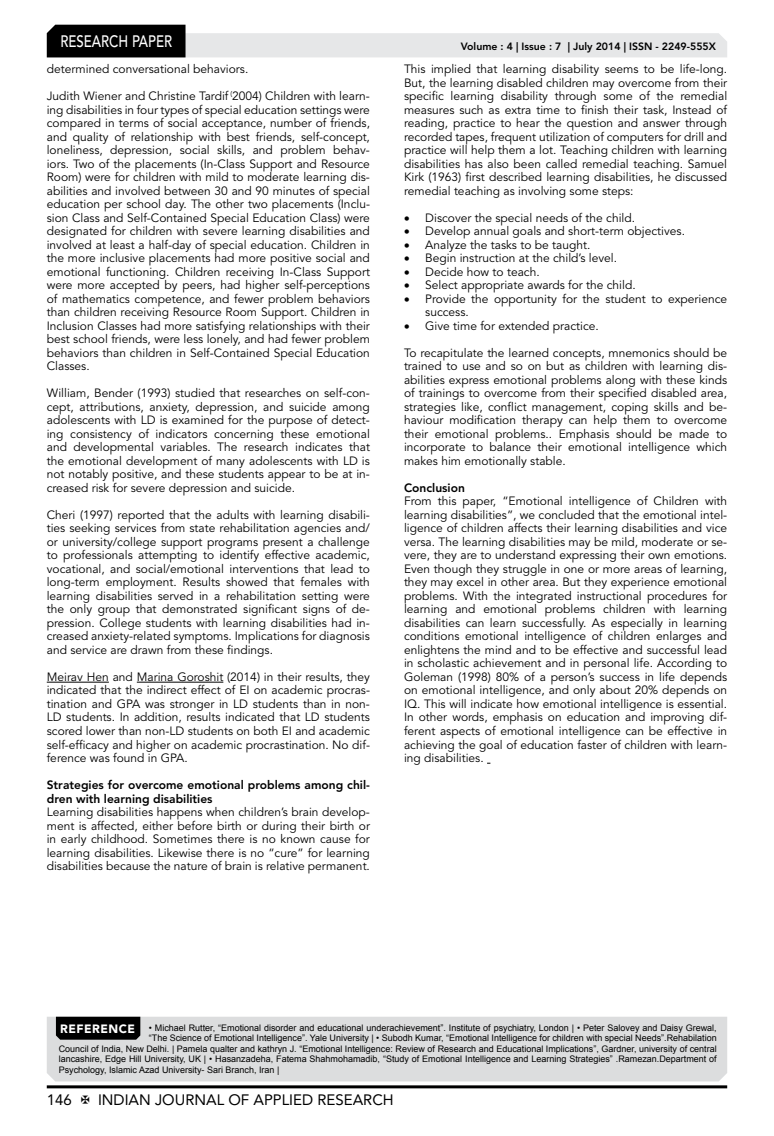
<style>
.page{position:relative;width:774px;height:1136px;background:#fff}
.page>*{position:absolute;margin:0;border:0;box-sizing:border-box;transform-origin:0 0}
.t1{font:500 16.5px "Avenir LT Std";color:#fff;scale:.8 1}
.t2{font:15px "Avenir LT Std";color:#000}
.t3{font:12px/13.5px "Avenir LT Std";color:#000;text-align:justify}
.t4{font:800 12px/13.5px "Avenir LT Std";color:#000}
.t5{font:800 10.5px "Avenir LT Std";color:#000}
.t6{font:9px "Arial";color:#000}
.s1{font-family:"Avenir LT Std";font-weight:900;font-size:12px;color:#fff}
</style>
<div class="page">
<hr style="left:47px;top:1085px;width:680px;height:3px;background:#000">
<svg style="left:47px;top:25px;width:680px;height:32px"></svg>
<div style="left:47px;top:1016px;width:680px;height:65px;background:#dcddde"></div>
<div style="left:56px;top:1016px;width:84px;height:23px;background:#000"></div>
<hr style="left:47px;top:681px;width:62px;height:1px;background:#000">
<hr style="left:137px;top:681px;width:86px;height:1px;background:#000">
<h1 class="t1" style="left:60px;top:32px;width:139px">RESEARCH PAPER</h1>
<p class="t3" style="left:47px;top:62px;width:203px">determined conversational behaviors.</p>
<p class="t3" style="left:47px;top:89px;width:325px">Judith Wiener and Christine Tardif <sup>(</sup>2004) Children with learn&shy;ing disabilities in four types of special education settings were compared in terms of social acceptance, number of friends, and quality of relationship with best friends, self-concept, loneliness, depression, social skills, and problem behav&shy;iors. Two of the placements (In-Class Support and Resource Room) were for children with mild to moderate learning dis&shy;abilities and involved between 30 and 90 minutes of special education per school day. The other two placements (Inclu&shy;sion Class and Self-Contained Special Education Class) were designated for children with severe learning disabilities and involved at least a half-day of special education. Children in the more inclusive placements had more positive social and emotional functioning. Children receiving In-Class Support were more accepted by peers, had higher self-perceptions of mathematics competence, and fewer problem behaviors than children receiving Resource Room Support. Children in Inclusion Classes had more satisfying relationships with their best school friends, were less lonely, and had fewer problem behaviors than children in Self-Contained Special Education Classes.</p>
<p class="t3" style="left:47px;top:386px;width:325px">William, Bender (1993) studied that researches on self-con&shy;cept, attributions, anxiety, depression, and suicide among adolescents with LD is examined for the purpose of detect&shy;ing consistency of indicators concerning these emotional and developmental variables. The research indicates that the emotional development of many adolescents with LD is not notably positive, and these students appear to be at in&shy;creased risk for severe depression and suicide.</p>
<p class="t3" style="left:47px;top:508px;width:325px">Cheri (1997) reported that the adults with learning disabili&shy;ties seeking services from state rehabilitation agencies and/ or university/college support programs present a challenge to professionals attempting to identify effective academic, vocational, and social/emotional interventions that lead to long-term employment. Results showed that females with learning disabilities served in a rehabilitation setting were the only group that demonstrated significant signs of de&shy;pression. College students with learning disabilities had in&shy;creased anxiety-related symptoms. Implications for diagnosis and service are drawn from these findings.</p>
<p class="t3" style="left:47px;top:670px;width:325px">Meirav Hen and Marina Goroshit (2014) in their results, they indicated that the indirect effect of EI on academic procras&shy;tination and GPA was stronger in LD students than in non-LD students. In addition, results indicated that LD students scored lower than non-LD students on both EI and academic self-efficacy and higher on academic procrastination. No dif&shy;ference was found in GPA.</p>
<p class="t4" style="left:47px;top:778px;width:325px">Strategies for overcome emotional problems among chil&shy;dren with learning disabilities</p>
<p class="t3" style="left:47px;top:805px;width:325px">Learning disabilities happens when children’s brain develop&shy;ment is affected, either before birth or during their birth or in early childhood. Sometimes there is no known cause for learning disabilities. Likewise there is no “cure” for learning disabilities because the nature of brain is relative permanent.</p>
<p class="t5" style="left:461px;top:41px;width:257px">Volume : 4 | Issue : 7 | July 2014 | ISSN - 2249-555X</p>
<p class="t3" style="left:404px;top:62px;width:325px">This implied that learning disability seems to be life-long.<br>But, the learning disabled children may overcome from their specific learning disability through some of the remedial measures such as extra time to finish their task, Instead of reading, practice to hear the question and answer through recorded tapes, frequent utilization of computers for drill and practice will help them a lot. Teaching children with learning disabilities has also been called remedial teaching. Samuel Kirk (1963) first described learning disabilities, he discussed remedial teaching as involving some steps:</p>
<p class="t3" style="left:404px;top:211px;width:233px">• Discover the special needs of the child.</p>
<p class="t3" style="left:404px;top:224px;width:283px">• Develop annual goals and short-term objectives.</p>
<p class="t3" style="left:404px;top:238px;width:188px">• Analyze the tasks to be taught.</p>
<p class="t3" style="left:404px;top:251px;width:215px">• Begin instruction at the child’s level.</p>
<p class="t3" style="left:404px;top:265px;width:137px">• Decide how to teach.</p>
<p class="t3" style="left:404px;top:278px;width:233px">• Select appropriate awards for the child.</p>
<p class="t3" style="left:425px;top:292px;width:303px;text-indent:-21px">• Provide the opportunity for the student to experience success.</p>
<p class="t3" style="left:404px;top:319px;width:196px">• Give time for extended practice.</p>
<p class="t3" style="left:404px;top:346px;width:325px">To recapitulate the learned concepts, mnemonics should be trained to use and so on but as children with learning dis&shy;abilities express emotional problems along with these kinds of trainings to overcome from their specified disabled area, strategies like, conflict management, coping skills and be&shy;haviour modification therapy can help them to overcome their emotional problems.. Emphasis should be made to incorporate to balance their emotional intelligence which makes him emotionally stable.</p>
<p class="t4" style="left:404px;top:481px;width:62px">Conclusion</p>
<p class="t3" style="left:404px;top:494px;width:325px">From this paper, “Emotional intelligence of Children with learning disabilities”, we concluded that the emotional intel&shy;ligence of children affects their learning disabilities and vice versa. The learning disabilities may be mild, moderate or se&shy;vere, they are to understand expressing their own emotions.<br>Even though they struggle in one or more areas of learning, they may excel in other area. But they experience emotional problems. With the integrated instructional procedures for learning and emotional problems children with learning disabilities can learn successfully. As especially in learning conditions emotional intelligence of children enlarges and enlightens the mind and to be effective and successful lead in scholastic achievement and in personal life. According to Goleman (1998) 80% of a person’s success in life depends on emotional intelligence, and only about 20% depends on IQ. This will indicate how emotional intelligence is essential.<br>In other words, emphasis on education and improving dif&shy;ferent aspects of emotional intelligence can be effective in achieving the goal of education faster of children with learn&shy;ing disabilities.</p>
<p class="t6" style="left:60px;top:1021px;width:658px"><span class="s1">REFERENCE</span> • Michael Rutter, “Emotional disorder and educational underachievement”. Institute of psychiatry, London | • Peter Salovey and Daisy Grewal,</p>
<p class="t6" style="left:149px;top:1031px;width:569px">“The Science of Emotional Intelligence”. Yale University | • Subodh Kumar, “Emotional Intelligence for children with special Needs”.Rehabilation</p>
<p class="t6" style="left:59px;top:1042px;width:659px">Council of India, New Delhi. | Pamela qualter and kathryn J. “Emotional Intelligence: Review of Research and Educational Implications”, Gardner, university of central</p>
<p class="t6" style="left:59px;top:1052px;width:660px">lancashire, Edge Hill University, UK | • Hasanzadeha, Fatema Shahmohamadib, “Study of Emotional Intelligence and Learning Strategies” .Ramezan.Department of</p>
<p class="t6" style="left:59px;top:1063px;width:222px">Psychology, Islamic Azad University- Sari Branch, Iran |</p>
<p class="t2" style="left:47px;top:1090px;width:27px">146</p>
<p class="t2" style="left:98px;top:1090px;width:297px">INDIAN JOURNAL OF APPLIED RESEARCH</p>
</div>
